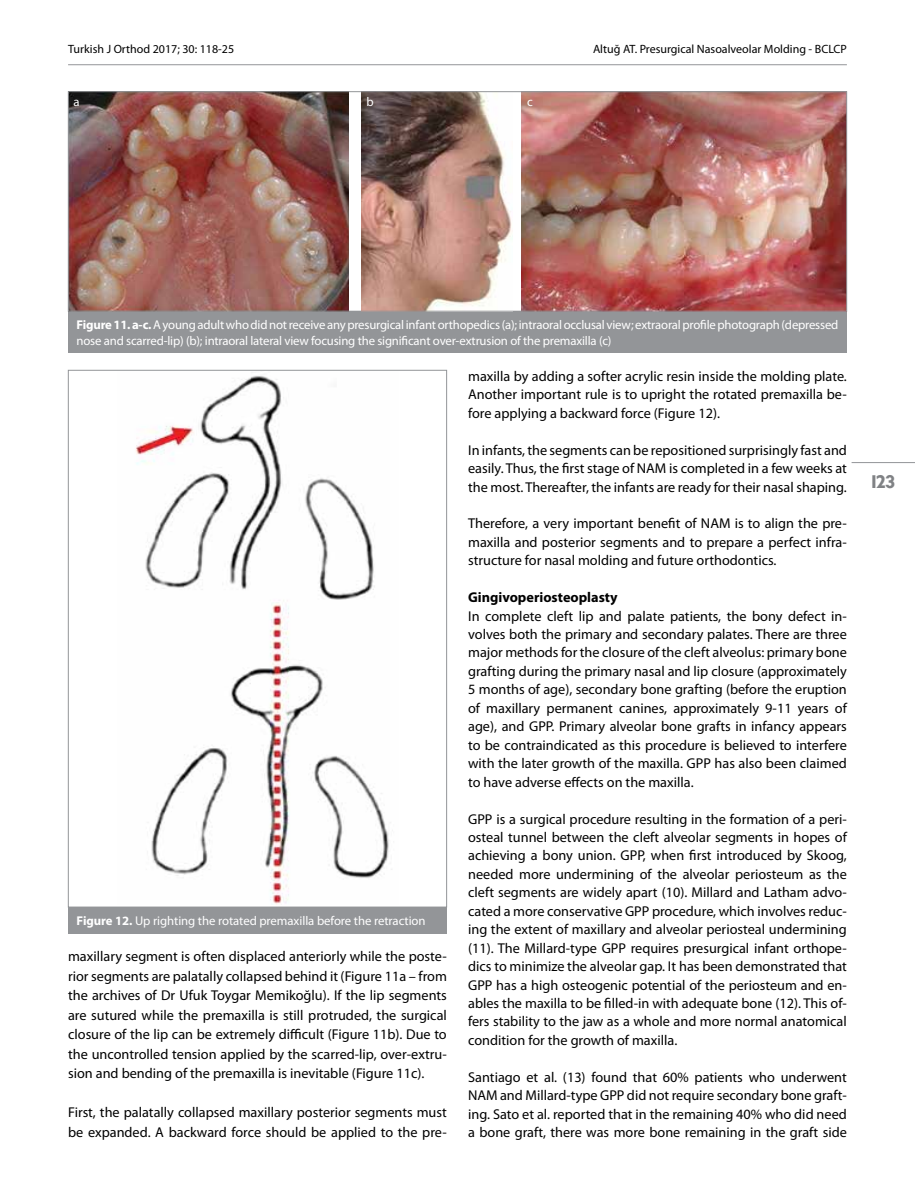
<style>
.page{position:relative;width:915px;height:1191px;background:#fff}
.page>*{position:absolute;margin:0;border:0;box-sizing:border-box;transform-origin:0 0}
.t1{font:18px "billcorporatenarrow super";color:#808285}
.t2{font:14.25px/18.5px "Myriad Pro";color:#000;text-align:justify}
.t3{font:700 14.25px "Myriad Pro";color:#000}
.t4{font:12.75px/15.3px "Myriad Pro";letter-spacing:-.015em;color:#fff}
.t5{font:12px "Myriad Pro";color:#000}
.s1{font-weight:700}
</style>
<div class="page">
<div style="left:68px;top:311px;width:778px;height:42px;background:#939598"></div>
<img style="left:70px;top:93px;width:278px;height:216px">
<img style="left:361px;top:93px;width:151px;height:216px">
<img style="left:521px;top:93px;width:323px;height:216px">
<div style="left:68px;top:91px;width:778px;height:220px;border:1px solid #939598"></div>
<img style="left:136px;top:375px;width:256px;height:529px">
<div style="left:68px;top:907px;width:378px;height:26px;background:#939598"></div>
<hr style="left:68px;top:64px;width:778px;height:1px;background:#939598">
<hr style="left:851px;top:462px;width:63px;height:1px;background:#939598">
<p class="t5" style="left:68px;top:42px;width:168px">Turkish J Orthod 2017; 30: 118-25</p>
<p class="t5" style="left:592px;top:42px;width:255px">Altuğ AT. Presurgical Nasoalveolar Molding - BCLCP</p>
<p class="t4" style="left:73px;top:93px;width:8px">a</p>
<p class="t4" style="left:366px;top:93px;width:9px">b</p>
<p class="t4" style="left:527px;top:93px;width:7px">c</p>
<p class="t4" style="left:77px;top:317px;width:763px"><span class="s1">Figure 11. a-c.</span> A young adult who did not receive any presurgical infant orthopedics (a); intraoral occlusal view; extraoral profile photograph (depressed nose and scarred-lip) (b); intraoral lateral view focusing the significant over-extrusion of the premaxilla (c)</p>
<p class="t4" style="left:77px;top:913px;width:350px"><span class="s1">Figure 12.</span> Up righting the rotated premaxilla before the retraction</p>
<p class="t2" style="left:68px;top:946px;width:380px;line-height:19.5px">maxillary segment is often displaced anteriorly while the poste&shy;rior segments are palatally collapsed behind it (Figure 11a – from the archives of Dr Ufuk Toygar Memikoğlu). If the lip segments are sutured while the premaxilla is still protruded, the surgical closure of the lip can be extremely difficult (Figure 11b). Due to the uncontrolled tension applied by the scarred-lip, over-extru&shy;sion and bending of the premaxilla is inevitable (Figure 11c).</p>
<p class="t2" style="left:68px;top:1102px;width:380px;line-height:19.5px">First, the palatally collapsed maxillary posterior segments must be expanded. A backward force should be applied to the pre-</p>
<p class="t2" style="left:468px;top:366px;width:380px">maxilla by adding a softer acrylic resin inside the molding plate.<br>Another important rule is to upright the rotated premaxilla be&shy;fore applying a backward force (Figure 12).</p>
<p class="t2" style="left:468px;top:440px;width:380px">In infants, the segments can be repositioned surprisingly fast and easily. Thus, the first stage of NAM is completed in a few weeks at the most. Thereafter, the infants are ready for their nasal shaping.</p>
<p class="t2" style="left:468px;top:514px;width:380px">Therefore, a very important benefit of NAM is to align the pre&shy;maxilla and posterior segments and to prepare a perfect infra&shy;structure for nasal molding and future orthodontics.</p>
<p class="t3" style="left:468px;top:588px;width:151px">Gingivoperiosteoplasty</p>
<p class="t2" style="left:468px;top:606px;width:380px">In complete cleft lip and palate patients, the bony defect in&shy;volves both the primary and secondary palates. There are three major methods for the closure of the cleft alveolus: primary bone grafting during the primary nasal and lip closure (approximately 5 months of age), secondary bone grafting (before the eruption of maxillary permanent canines, approximately 9-11 years of age), and GPP. Primary alveolar bone grafts in infancy appears to be contraindicated as this procedure is believed to interfere with the later growth of the maxilla. GPP has also been claimed to have adverse effects on the maxilla.</p>
<p class="t2" style="left:468px;top:809px;width:380px">GPP is a surgical procedure resulting in the formation of a peri&shy;osteal tunnel between the cleft alveolar segments in hopes of achieving a bony union. GPP, when first introduced by Skoog, needed more undermining of the alveolar periosteum as the cleft segments are widely apart (10). Millard and Latham advo&shy;cated a more conservative GPP procedure, which involves reduc&shy;ing the extent of maxillary and alveolar periosteal undermining (11). The Millard-type GPP requires presurgical infant orthope&shy;dics to minimize the alveolar gap. It has been demonstrated that GPP has a high osteogenic potential of the periosteum and en&shy;ables the maxilla to be filled-in with adequate bone (12). This of&shy;fers stability to the jaw as a whole and more normal anatomical condition for the growth of maxilla.</p>
<p class="t2" style="left:468px;top:1067px;width:380px">Santiago et al. (13) found that 60% patients who underwent NAM and Millard-type GPP did not require secondary bone graft&shy;ing. Sato et al. reported that in the remaining 40% who did need a bone graft, there was more bone remaining in the graft side</p>
<p class="t1" style="left:871px;top:469px;width:25px">123</p>
</div>
